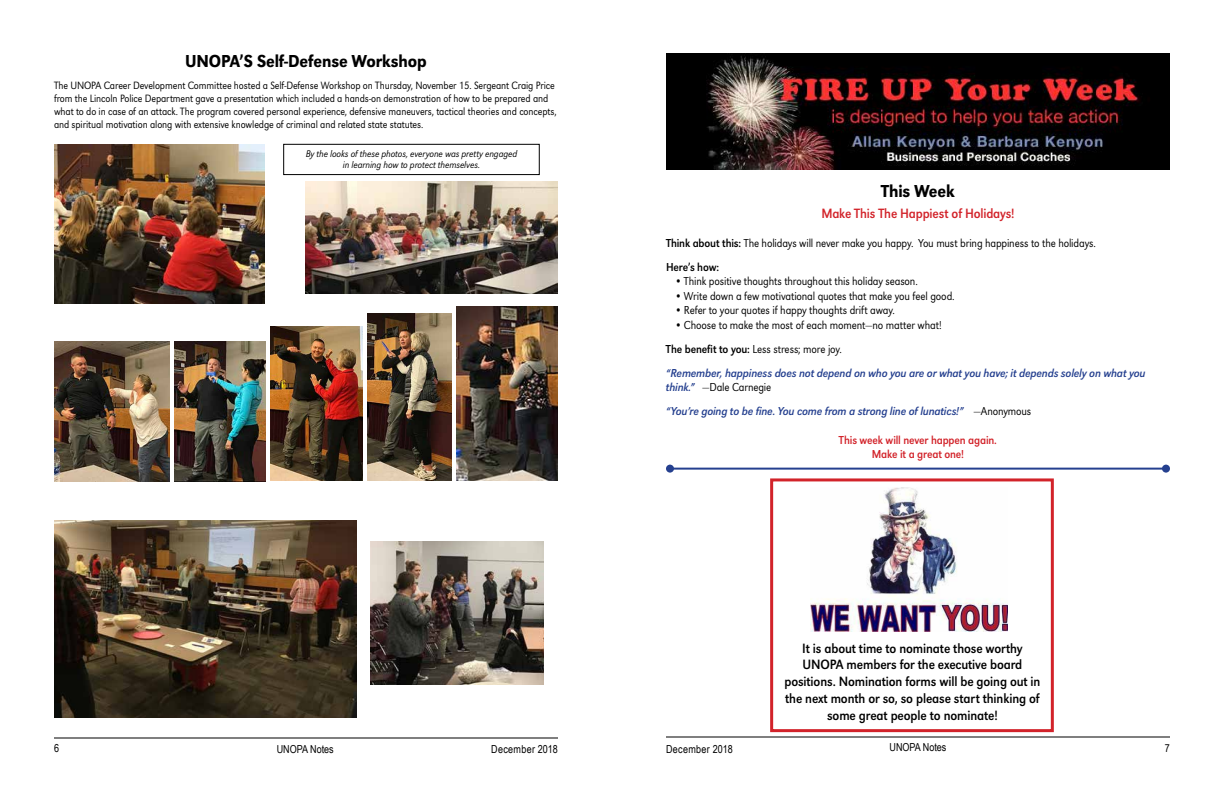
<style>
.page{position:relative;width:1224px;height:792px;background:#fff}
.page>*{position:absolute;margin:0;border:0;box-sizing:border-box;transform-origin:0 0}
.t1{font:500 18px "URW Grotesk";letter-spacing:-.01em;color:#000;scale:.9 1}
.t2{font:14px/16.8px "URW Grotesk";letter-spacing:-.01em;color:#000;text-align:center;scale:.9 1}
.t3{font:14px "URW Grotesk";letter-spacing:-.015em;color:#d2232a;scale:.9 1}
.t4{font:italic 12px/24px "URW Grotesk";letter-spacing:-.015em;color:#25408f;scale:.9 1}
.t5{font:300 12px/24px "URW Grotesk";letter-spacing:-.015em;color:#000;scale:.9 1}
.t6{font:12px/14.4px "URW Grotesk";letter-spacing:-.015em;color:#d2232a;text-align:center;scale:.9 1}
.t7{font:300 11px/13.2px "URW Grotesk";letter-spacing:-.01em;color:#000;scale:.9 1}
.t8{font:11px "Arial Narrow";letter-spacing:.03em;color:#000}
.t9{font:11px "Arial Narrow";color:#000}
.t10{font:italic 300 10px/11px "URW Grotesk";letter-spacing:-.005em;color:#000;text-align:center;scale:.9 1}
.s1{font-weight:400}
.s2{font-weight:300;font-style:normal;color:#000}
.s3{font-style:normal;color:#000}
</style>
<div class="page">
<hr style="left:54px;top:738px;width:504px;height:1px;background:#000">
<hr style="left:666px;top:736px;width:504px;height:2px;background:#000">
<img style="left:54px;top:342px;width:115px;height:140px">
<img style="left:457px;top:307px;width:101px;height:173px">
<img style="left:368px;top:314px;width:84px;height:166px">
<img style="left:174px;top:342px;width:92px;height:140px">
<img style="left:271px;top:327px;width:92px;height:154px">
<img style="left:54px;top:145px;width:211px;height:159px">
<img style="left:305px;top:182px;width:252px;height:112px">
<img style="left:371px;top:542px;width:173px;height:143px">
<img style="left:54px;top:521px;width:302px;height:197px">
<img style="left:811px;top:487px;width:196px;height:144px">
<div style="left:770px;top:478px;width:284px;height:254px;border:3px solid #d2232a"></div>
<img style="left:666px;top:54px;width:504px;height:116px">
<hr style="left:670px;top:468px;width:496px;height:2px;background:#25408f">
<div style="left:666px;top:465px;width:8px;height:8px;background:#25408f;border-radius:50%"></div>
<div style="left:1162px;top:465px;width:8px;height:8px;background:#25408f;border-radius:50%"></div>
<div style="left:283px;top:144px;width:257px;height:31px;border:1px solid #000"></div>
<h1 class="t1" style="left:185px;top:50px;width:270px">UNOPA’S Self-Defense Workshop</h1>
<p class="t7" style="left:54px;top:79px;width:560px">The UNOPA Career Development Committee hosted a Self-Defense Workshop on Thursday, November 15. Sergeant Craig Price from the Lincoln Police Department gave a presentation which included a hands-on demonstration of how to be prepared and what to do in case of an attack. The program covered personal experience, defensive maneuvers, tactical theories and concepts, and spiritual motivation along with extensive knowledge of criminal and related state statutes.</p>
<p class="t10" style="left:306px;top:149px;width:237px">By the looks of these photos, everyone was pretty engaged in learning how to protect themselves.</p>
<h1 class="t1" style="left:881px;top:180px;width:83px">This Week</h1>
<p class="t3" style="left:821px;top:205px;width:216px">Make This The Happiest of Holidays!</p>
<p class="t5" style="left:666px;top:231px;width:479px"><span class="s1">Think about this:</span> The holidays will never make you happy. You must bring happiness to the holidays.<br><span class="s1">Here’s how:</span></p>
<p class="t5" style="left:675px;top:269px;width:271px">• Think positive thoughts throughout this holiday season.</p>
<p class="t5" style="left:675px;top:284px;width:312px">• Write down a few motivational quotes that make you feel good.</p>
<p class="t5" style="left:675px;top:298px;width:246px">• Refer to your quotes if happy thoughts drift away.</p>
<p class="t4" style="left:666px;top:313px;width:534px;text-indent:9px"><span class="s2">• Choose to make the most of each moment—no matter what!<br></span><span class="s3">The benefit to you:</span> <span class="s2">Less stress; more joy.<br></span>“Remember, happiness does not depend on who you are or what you have; it depends solely on what you</p>
<p class="t4" style="left:666px;top:375px;width:407px">think.” <span class="s2">—Dale Carnegie<br></span>“You’re going to be fine. You come from a strong line of lunatics!” <span class="s2">—Anonymous</span></p>
<p class="t6" style="left:839px;top:433px;width:177px">This week will never happen again.<br>Make it a great one!</p>
<p class="t2" style="left:784px;top:640px;width:286px">It is about time to nominate those worthy UNOPA members for the executive board positions. Nomination forms will be going out in the next month or so, so please start thinking of some great people to nominate!</p>
<p class="t9" style="left:54px;top:740px;width:7px">6</p>
<p class="t9" style="left:277px;top:741px;width:58px">UNOPA Notes</p>
<p class="t8" style="left:491px;top:741px;width:68px">December 2018</p>
<p class="t8" style="left:666px;top:741px;width:68px">December 2018</p>
<p class="t9" style="left:890px;top:739px;width:58px">UNOPA Notes</p>
<p class="t9" style="left:1165px;top:740px;width:7px">7</p>
</div>
